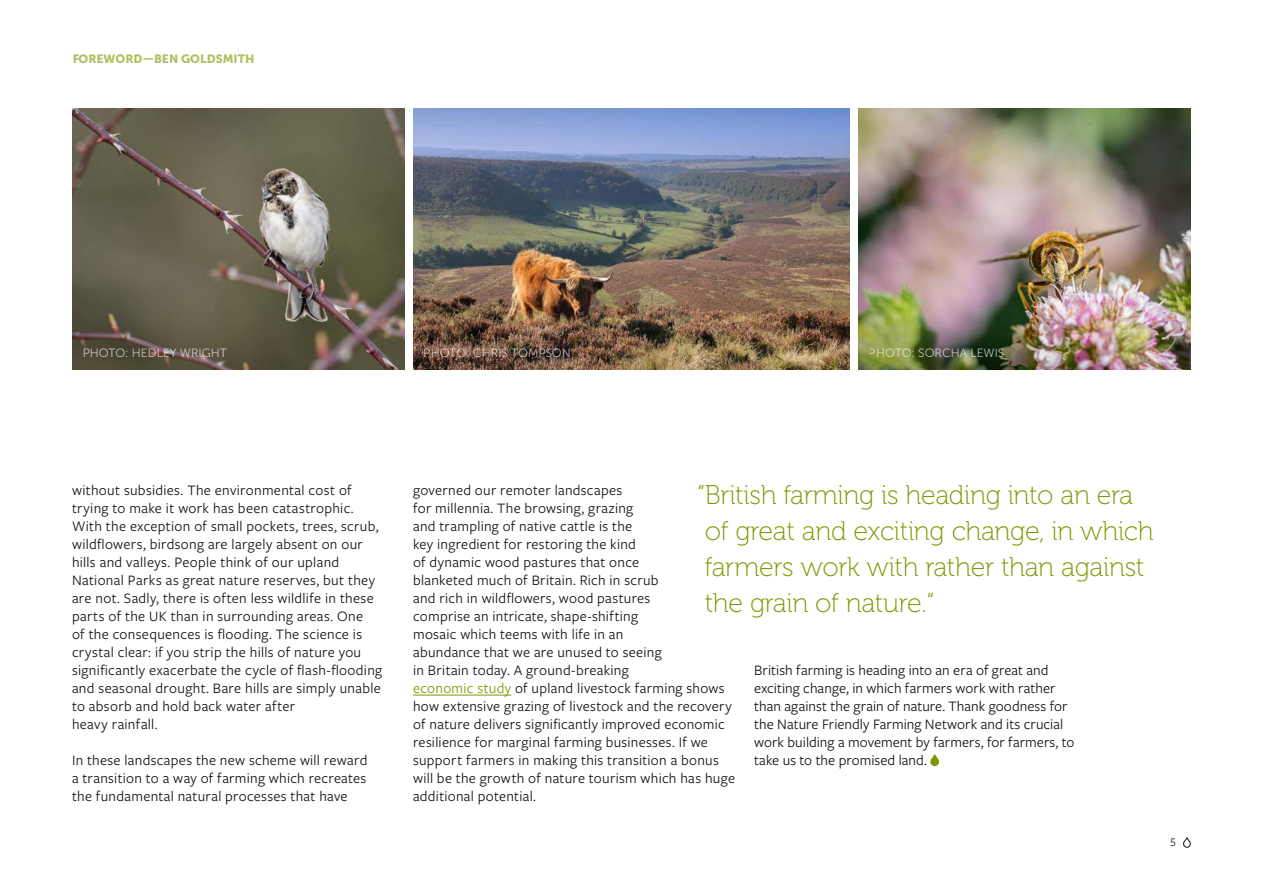
<style>
.page{position:relative;width:1263px;height:893px;background:#fff}
.page>*{position:absolute;margin:0;border:0;box-sizing:border-box;transform-origin:0 0}
.t1{font:27px/36px "Museo 100";letter-spacing:-.01em;color:#799900}
.t2{font:15px/18px "Freight Sans Pro";letter-spacing:.02em;color:#141414}
.t3{font:12px "Museo Sans 300";color:#fff}
.t4{font:12px "Museo Sans 900";color:#799900}
.t5{font:12px "Freight Sans Pro";color:#141414}
.s1{color:#799900}
</style>
<div class="page">
<img style="left:72px;top:108px;width:333px;height:261px">
<img style="left:858px;top:108px;width:333px;height:261px">
<img style="left:413px;top:108px;width:437px;height:261px">
<hr style="left:413px;top:695px;width:98px;height:1px;background:#799900">
<svg style="left:930px;top:754px;width:9px;height:12px"></svg>
<svg style="left:1183px;top:837px;width:8px;height:11px"></svg>
<p class="t4" style="left:72px;top:52px;width:184px">FOREWORD—BEN GOLDSMITH</p>
<p class="t3" style="left:83px;top:346px;width:146px">PHOTO: HEDLEY WRIGHT</p>
<p class="t3" style="left:424px;top:346px;width:149px">PHOTO: CHRIS TOMPSON</p>
<p class="t3" style="left:869px;top:346px;width:137px">PHOTO: SORCHA LEWIS</p>
<p class="t2" style="left:72px;top:481px;width:312px">without subsidies. The environmental cost of trying to make it work has been catastrophic.<br>With the exception of small pockets, trees, scrub, wildflowers, birdsong are largely absent on our hills and valleys. People think of our upland National Parks as great nature reserves, but they are not. Sadly, there is often less wildlife in these parts of the UK than in surrounding areas. One<br>of the consequences is flooding. The science is crystal clear: if you strip the hills of nature you significantly exacerbate the cycle of flash-flooding and seasonal drought. Bare hills are simply unable to absorb and hold back water after<br>heavy rainfall.</p>
<p class="t2" style="left:72px;top:751px;width:297px;text-align:justify">In these landscapes the new scheme will reward a transition to a way of farming which recreates the fundamental natural processes that have</p>
<p class="t2" style="left:413px;top:481px;width:324px">governed our remoter landscapes<br>for millennia. The browsing, grazing<br>and trampling of native cattle is the<br>key ingredient for restoring the kind<br>of dynamic wood pastures that once<br>blanketed much of Britain. Rich in scrub<br>and rich in wildflowers, wood pastures<br>comprise an intricate, shape-shifting<br>mosaic which teems with life in an<br>abundance that we are unused to seeing<br>in Britain today. A ground-breaking<br><span class="s1">economic study</span> of upland livestock farming shows how extensive grazing of livestock and the recovery of nature delivers significantly improved economic resilience for marginal farming businesses. If we support farmers in making this transition a bonus will be the growth of nature tourism which has huge additional potential.</p>
<h1 class="t1" style="left:697px;top:477px;width:458px">“British farming is heading into an era of great and exciting change, in which farmers work with rather than against the grain of nature.“</h1>
<p class="t2" style="left:754px;top:661px;width:322px">British farming is heading into an era of great and exciting change, in which farmers work with rather than against the grain of nature. Thank goodness for the Nature Friendly Farming Network and its crucial work building a movement by farmers, for farmers, to take us to the promised land.</p>
<p class="t5" style="left:1170px;top:834px;width:7px">5</p>
</div>
